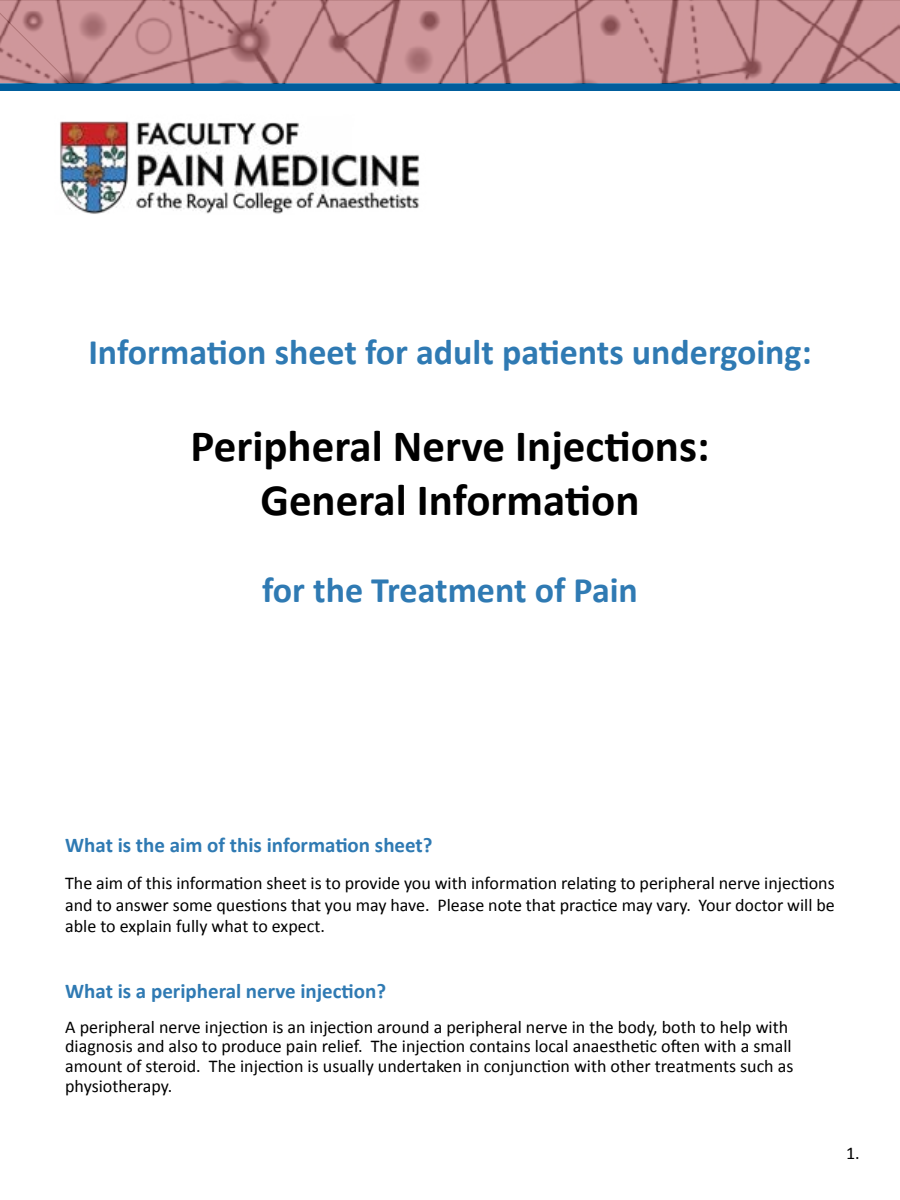
<style>
.page{position:relative;width:900px;height:1200px;background:#fff}
.page>*{position:absolute;margin:0;border:0;box-sizing:border-box;transform-origin:0 0}
.t1{font:700 45px/54px "Calibri";color:#000;text-align:center}
.t2{font:700 36px "Calibri";color:#2f7ab3}
.t3{font:700 21px "Calibri";color:#2f7ab3}
.t4{font:18px/19.8px "Calibri";color:#000;text-align:justify}
</style>
<div class="page">
<div style="left:0;top:84px;width:900px;height:7px;background:#005d9c"></div>
<img style="left:60px;top:121px;width:360px;height:93px">
<img style="left:1px;top:0;width:899px;height:84px">
<h2 class="t2" style="left:88px;top:329px;width:725px">Information sheet for adult patients undergoing:</h2>
<h1 class="t1" style="left:191px;top:419px;width:520px">Peripheral Nerve Injections:<br>General Information</h1>
<h2 class="t2" style="left:262px;top:567px;width:377px">for the Treatment of Pain</h2>
<p class="t3" style="left:65px;top:832px;width:369px">What is the aim of this information sheet?</p>
<p class="t4" style="left:65px;top:872px;width:771px;line-height:21.6px">The aim of this information sheet is to provide you with information relating to peripheral nerve injections and to answer some questions that you may have. Please note that practice may vary. Your doctor will be able to explain fully what to expect.</p>
<p class="t3" style="left:65px;top:977px;width:323px">What is a peripheral nerve injection?</p>
<p class="t4" style="left:65px;top:1017px;width:730px;text-align:left">A peripheral nerve injection is an injection around a peripheral nerve in the body, both to help with diagnosis and also to produce pain relief. The injection contains local anaesthetic often with a small amount of steroid. The injection is usually undertaken in conjunction with other treatments such as physiotherapy.</p>
<p class="t4" style="left:846px;top:1144px;width:15px">1.</p>
</div>
